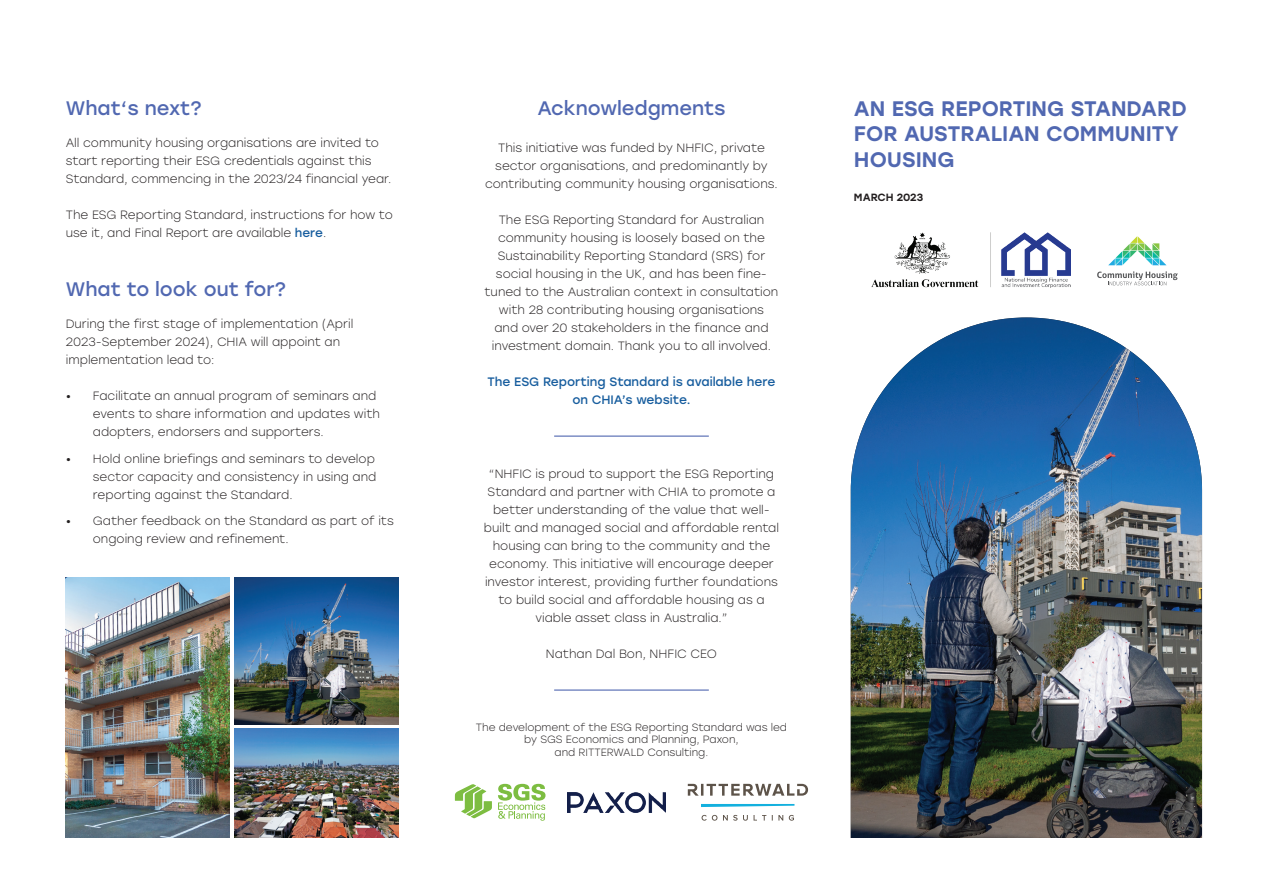
<style>
.page{position:relative;width:1263px;height:893px;background:#fff}
.page>*{position:absolute;margin:0;border:0;box-sizing:border-box;transform-origin:0 0}
.t1{font:500 21px/25.5px "Stolzl";color:#5168b1}
.t2{font:19.5px "Stolzl";color:#5168b1}
.t3{font:12.15px/18px "Stolzl";color:#175d9e;text-align:center}
.t4{font:300 12px/18px "Stolzl";color:#231f20}
.t5{font:300 10.5px/12.6px "Stolzl";color:#231f20;text-align:center}
.t6{font:500 10.5px "Stolzl";color:#231f20}
.s1{font-weight:400;color:#175d9e}
</style>
<div class="page">
<img style="left:234px;top:578px;width:164px;height:146px">
<img style="left:66px;top:578px;width:164px;height:260px">
<img style="left:234px;top:729px;width:164px;height:109px">
<img style="left:851px;top:317px;width:351px;height:521px">
<img style="left:871px;top:232px;width:199px;height:55px">
<svg style="left:1108px;top:236px;width:58px;height:29px"></svg>
<svg style="left:1097px;top:271px;width:80px;height:15px"></svg>
<svg style="left:498px;top:784px;width:47px;height:37px"></svg>
<svg style="left:455px;top:784px;width:37px;height:34px"></svg>
<img style="left:568px;top:792px;width:97px;height:20px">
<svg style="left:701px;top:815px;width:93px;height:6px"></svg>
<svg style="left:701px;top:804px;width:93px;height:3px"></svg>
<svg style="left:688px;top:784px;width:120px;height:12px"></svg>
<hr style="left:554px;top:436px;width:155px;height:1px;background:#5168b1">
<hr style="left:554px;top:689px;width:155px;height:2px;background:#5168b1">
<h2 class="t2" style="left:66px;top:94px;width:137px">What‘s next?</h2>
<p class="t4" style="left:66px;top:134px;width:327px">All community housing organisations are invited to start reporting their ESG credentials against this<br>Standard, commencing in the 2023/24 financial year.</p>
<p class="t4" style="left:66px;top:206px;width:329px">The ESG Reporting Standard, instructions for how to use it, and Final Report are available <span class="s1">here</span>.</p>
<h2 class="t2" style="left:66px;top:275px;width:222px">What to look out for?</h2>
<p class="t4" style="left:66px;top:315px;width:289px">During the first stage of implementation (April<br>2023-September 2024), CHIA will appoint an implementation lead to:</p>
<p class="t4" style="left:93px;top:387px;width:289px;text-indent:-27px">• Facilitate an annual program of seminars and events to share information and updates with adopters, endorsers and supporters.</p>
<p class="t4" style="left:93px;top:449px;width:285px;text-indent:-27px">• Hold online briefings and seminars to develop sector capacity and consistency in using and reporting against the Standard.</p>
<p class="t4" style="left:93px;top:512px;width:302px;text-indent:-27px">• Gather feedback on the Standard as part of its ongoing review and refinement.</p>
<h2 class="t2" style="left:537px;top:94px;width:190px">Acknowledgments</h2>
<p class="t4" style="left:485px;top:138px;width:294px;text-align:center">This initiative was funded by NHFIC, private sector organisations, and predominantly by contributing community housing organisations.</p>
<p class="t4" style="left:484px;top:210px;width:295px;text-align:center">The ESG Reporting Standard for Australian community housing is loosely based on the Sustainability Reporting Standard (SRS) for social housing in the UK, and has been fine&shy;tuned to the Australian context in consultation with 28 contributing housing organisations<br>and over 20 stakeholders in the finance and investment domain. Thank you to all involved.</p>
<p class="t3" style="left:488px;top:372px;width:289px">The ESG Reporting Standard is available here on CHIA’s website.</p>
<p class="t4" style="left:484px;top:464px;width:297px;text-align:center">“NHFIC is proud to support the ESG Reporting Standard and partner with CHIA to promote a better understanding of the value that well&shy;built and managed social and affordable rental housing can bring to the community and the economy. This initiative will encourage deeper investor interest, providing further foundations to build social and affordable housing as a viable asset class in Australia.”</p>
<p class="t4" style="left:546px;top:644px;width:173px">Nathan Dal Bon, NHFIC CEO</p>
<p class="t5" style="left:476px;top:720px;width:313px">The development of the ESG Reporting Standard was led by SGS Economics and Planning, Paxon,<br>and RITTERWALD Consulting.</p>
<h1 class="t1" style="left:854px;top:95px;width:334px">AN ESG REPORTING STANDARD<br>FOR AUSTRALIAN COMMUNITY<br>HOUSING</h1>
<p class="t6" style="left:854px;top:190px;width:71px">MARCH 2023</p>
</div>
